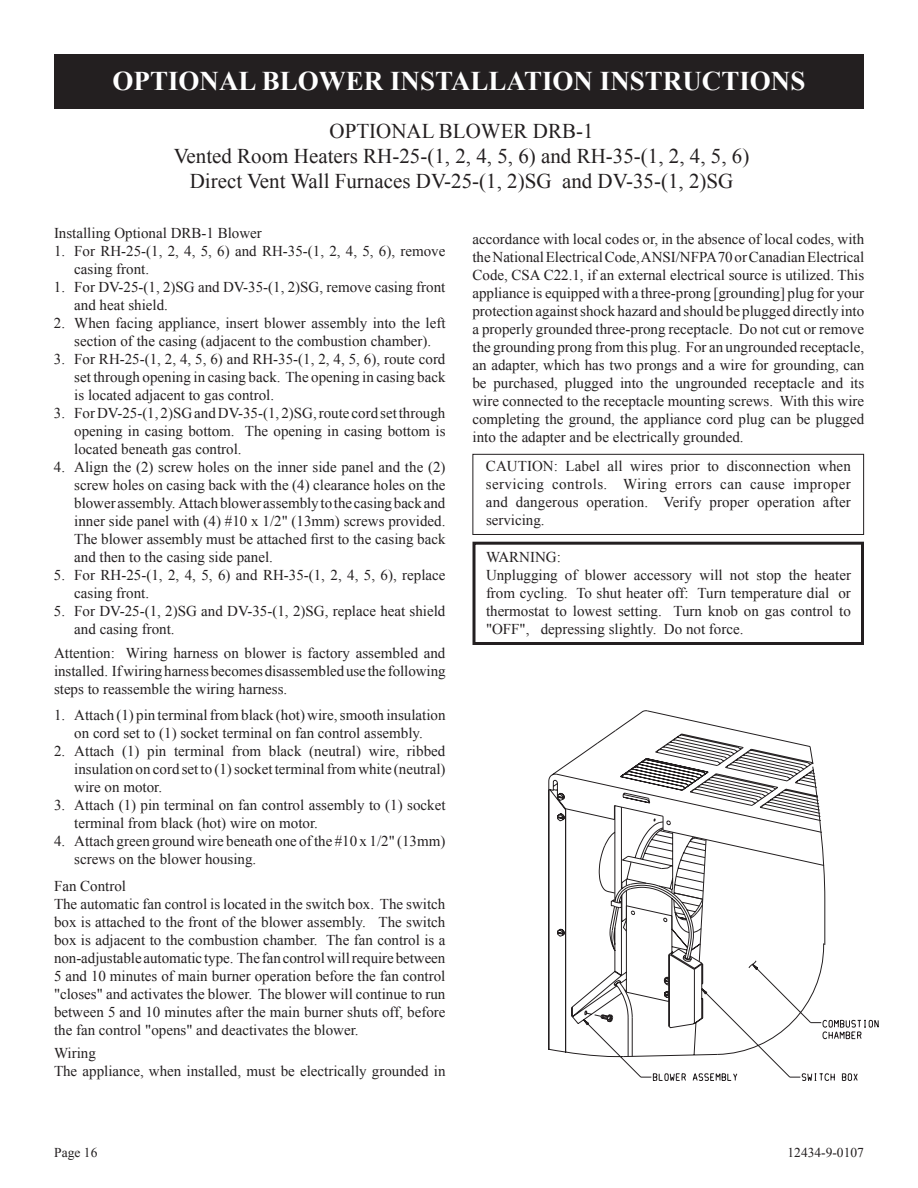
<style>
.page{position:relative;width:918px;height:1188px;background:#fff}
.page>*{position:absolute;margin:0;border:0;box-sizing:border-box;transform-origin:0 0}
.t1{font:700 27px "Times New Roman";color:#fff}
.t2{font:21px/25.2px "Times New Roman";color:#231f20;text-align:center}
.t3{font:15px/18px "Times New Roman";color:#231f20}
.t4{font:13.5px "Times New Roman";color:#231f20}
</style>
<div class="page">
<div style="left:473px;top:454px;width:391px;height:81px;border:1px solid #231f20"></div>
<div style="left:472px;top:542px;width:392px;height:103px;border:3px solid #231f20"></div>
<svg style="left:564px;top:710px;width:302px;height:371px"></svg>
<svg style="left:548px;top:766px;width:277px;height:312px"></svg>
<div style="left:54px;top:54px;width:810px;height:54px;background:#231f20"></div>
<h1 class="t1" style="left:113px;top:63px;width:694px">OPTIONAL BLOWER INSTALLATION INSTRUCTIONS</h1>
<h2 class="t2" style="left:174px;top:118px;width:577px">OPTIONAL BLOWER DRB-1<br>Vented Room Heaters RH-25-(1, 2, 4, 5, 6) and RH-35-(1, 2, 4, 5, 6)<br>Direct Vent Wall Furnaces DV-25-(1, 2)SG and DV-35-(1, 2)SG</h2>
<p class="t3" style="left:54px;top:224px;width:209px">Installing Optional DRB-1 Blower</p>
<p class="t3" style="left:74px;top:242px;width:373px;text-indent:-20px">1. For RH-25-(1, 2, 4, 5, 6) and RH-35-(1, 2, 4, 5, 6), remove casing front.</p>
<p class="t3" style="left:74px;top:278px;width:373px;text-indent:-20px">1. For DV-25-(1, 2)SG and DV-35-(1, 2)SG, remove casing front and heat shield.</p>
<p class="t3" style="left:54px;top:314px;width:393px;text-align:center">2. When facing appliance, insert blower assembly into the left section of the casing (adjacent to the combustion chamber).</p>
<p class="t3" style="left:74px;top:350px;width:373px;text-align:justify;text-indent:-20px">3. For RH-25-(1, 2, 4, 5, 6) and RH-35-(1, 2, 4, 5, 6), route cord set through opening in casing back. The opening in casing back is located adjacent to gas control.</p>
<p class="t3" style="left:74px;top:404px;width:373px;text-align:justify;text-indent:-20px">3. For DV-25-(1, 2)SG and DV-35-(1, 2)SG, route cord set through opening in casing bottom. The opening in casing bottom is located beneath gas control.</p>
<p class="t3" style="left:74px;top:458px;width:373px;text-align:justify;text-indent:-20px">4. Align the (2) screw holes on the inner side panel and the (2) screw holes on casing back with the (4) clearance holes on the blower assembly. Attach blower assembly to the casing back and inner side panel with (4) #10 x 1/2" (13mm) screws provided.<br>The blower assembly must be attached first to the casing back and then to the casing side panel.</p>
<p class="t3" style="left:74px;top:566px;width:373px;text-indent:-20px">5. For RH-25-(1, 2, 4, 5, 6) and RH-35-(1, 2, 4, 5, 6), replace casing front.</p>
<p class="t3" style="left:74px;top:602px;width:373px;text-indent:-20px">5. For DV-25-(1, 2)SG and DV-35-(1, 2)SG, replace heat shield and casing front.</p>
<p class="t3" style="left:54px;top:644px;width:393px;text-align:justify">Attention: Wiring harness on blower is factory assembled and installed. If wiring harness becomes disassembled use the following steps to reassemble the wiring harness.</p>
<p class="t3" style="left:54px;top:706px;width:393px;text-align:center">1. Attach (1) pin terminal from black (hot) wire, smooth insulation on cord set to (1) socket terminal on fan control assembly.</p>
<p class="t3" style="left:74px;top:742px;width:373px;text-align:justify;text-indent:-20px">2. Attach (1) pin terminal from black (neutral) wire, ribbed insulation on cord set to (1) socket terminal from white (neutral) wire on motor.</p>
<p class="t3" style="left:74px;top:796px;width:373px;text-indent:-20px">3. Attach (1) pin terminal on fan control assembly to (1) socket terminal from black (hot) wire on motor.</p>
<p class="t3" style="left:74px;top:832px;width:373px;text-indent:-20px">4. Attach green ground wire beneath one of the #10 x 1/2" (13mm) screws on the blower housing.</p>
<p class="t3" style="left:54px;top:877px;width:393px">Fan Control<br>The automatic fan control is located in the switch box. The switch box is attached to the front of the blower assembly. The switch box is adjacent to the combustion chamber. The fan control is a non-adjustable automatic type. The fan control will require between 5 and 10 minutes of main burner operation before the fan control "closes" and activates the blower. The blower will continue to run between 5 and 10 minutes after the main burner shuts off, before the fan control "opens" and deactivates the blower.</p>
<p class="t3" style="left:54px;top:1044px;width:393px">Wiring<br>The appliance, when installed, must be electrically grounded in</p>
<p class="t3" style="left:472px;top:230px;width:393px;text-align:justify">accordance with local codes or, in the absence of local codes, with the National Electrical Code, ANSI/NFPA 70 or Canadian Electrical Code, CSA C22.1, if an external electrical source is utilized. This appliance is equipped with a three-prong [grounding] plug for your protection against shock hazard and should be plugged directly into a properly grounded three-prong receptacle. Do not cut or remove the grounding prong from this plug. For an ungrounded receptacle, an adapter, which has two prongs and a wire for grounding, can be purchased, plugged into the ungrounded receptacle and its wire connected to the receptacle mounting screws. With this wire completing the ground, the appliance cord plug can be plugged into the adapter and be electrically grounded.</p>
<p class="t3" style="left:486px;top:457px;width:366px;text-align:justify">CAUTION: Label all wires prior to disconnection when servicing controls. Wiring errors can cause improper and dangerous operation. Verify proper operation after servicing.</p>
<p class="t3" style="left:486px;top:548px;width:367px">WARNING:<br>Unplugging of blower accessory will not stop the heater from cycling. To shut heater off: Turn temperature dial or thermostat to lowest setting. Turn knob on gas control to "OFF", depressing slightly. Do not force.</p>
<p class="t4" style="left:54px;top:1143px;width:45px">Page 16</p>
<p class="t4" style="left:788px;top:1143px;width:78px">12434-9-0107</p>
</div>
